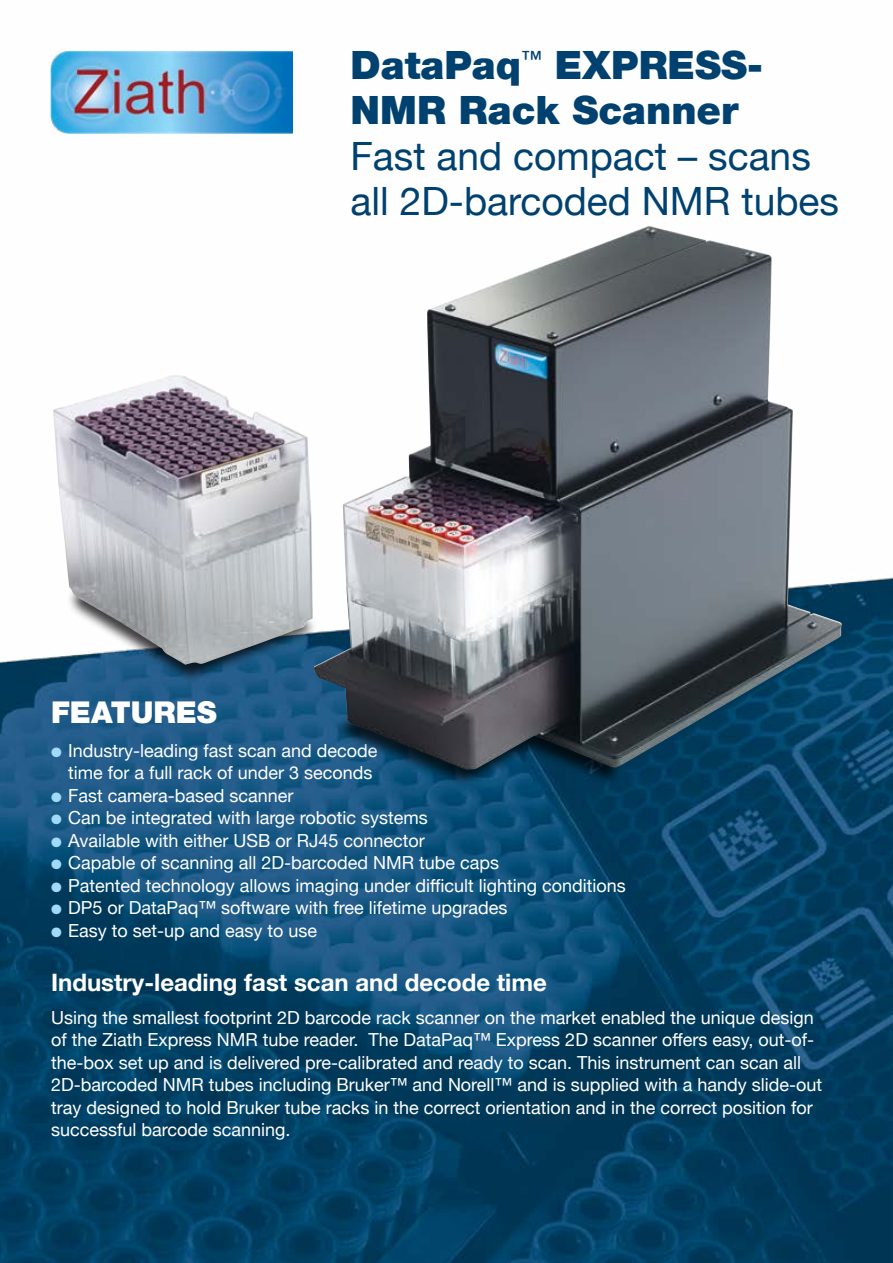
<style>
.page{position:relative;width:893px;height:1263px;background:#fff}
.page>*{position:absolute;margin:0;border:0;box-sizing:border-box;transform-origin:0 0}
.t1{font:39px/45px "Helvetica Neue";color:#004170}
.t2{font:900 39px/45px "Helvetica 95";color:#004170}
.t3{font:900 30px "Helvetica 95";color:#fff}
.t4{font:700 24px "Helvetica Neue";color:#fff}
.t5{font:18px/22.5px "Helvetica Neue";color:#fff;text-align:right}
.s1{color:#a1daf8}
</style>
<div class="page">
<img style="left:0;top:50px;width:893px;height:1213px">
<img style="left:50px;top:50px;width:242px;height:83px">
<div style="left:334px;top:677px;width:288px;height:110px;background:#000;opacity:.75"></div>
<img style="left:53px;top:226px;width:789px;height:544px">
<h1 class="t2" style="left:351px;top:42px;width:414px">DataPaq<sup>™</sup> EXPRESS-<br>NMR Rack Scanner</h1>
<h1 class="t1" style="left:351px;top:136px;width:490px">Fast and compact – scans all 2D-barcoded NMR tubes</h1>
<h2 class="t3" style="left:51px;top:695px;width:167px">FEATURES</h2>
<p class="t5" style="left:51px;top:740px;width:328px"><span class="s1">●</span> Industry-leading fast scan and decode time for a full rack of under 3 seconds</p>
<p class="t5" style="left:51px;top:785px;width:244px"><span class="s1">●</span> Fast camera-based scanner</p>
<p class="t5" style="left:51px;top:807px;width:378px"><span class="s1">●</span> Can be integrated with large robotic systems</p>
<p class="t5" style="left:51px;top:830px;width:375px"><span class="s1">●</span> Available with either USB or RJ45 connector</p>
<p class="t5" style="left:51px;top:852px;width:450px"><span class="s1">●</span> Capable of scanning all 2D-barcoded NMR tube caps</p>
<p class="t5" style="left:51px;top:875px;width:576px"><span class="s1">●</span> Patented technology allows imaging under difficult lighting conditions</p>
<p class="t5" style="left:51px;top:897px;width:458px"><span class="s1">●</span> DP5 or DataPaq™ software with free lifetime upgrades</p>
<p class="t5" style="left:51px;top:920px;width:268px"><span class="s1">●</span> Easy to set-up and easy to use</p>
<h3 class="t4" style="left:51px;top:963px;width:497px">Industry-leading fast scan and decode time</h3>
<p class="t5" style="left:51px;top:1007px;width:773px;text-align:left">Using the smallest footprint 2D barcode rack scanner on the market enabled the unique design of the Ziath Express NMR tube reader. The DataPaq™ Express 2D scanner offers easy, out-of&shy;the-box set up and is delivered pre-calibrated and ready to scan. This instrument can scan all 2D-barcoded NMR tubes including Bruker™ and Norell™ and is supplied with a handy slide-out tray designed to hold Bruker tube racks in the correct orientation and in the correct position for successful barcode scanning.</p>
</div>
